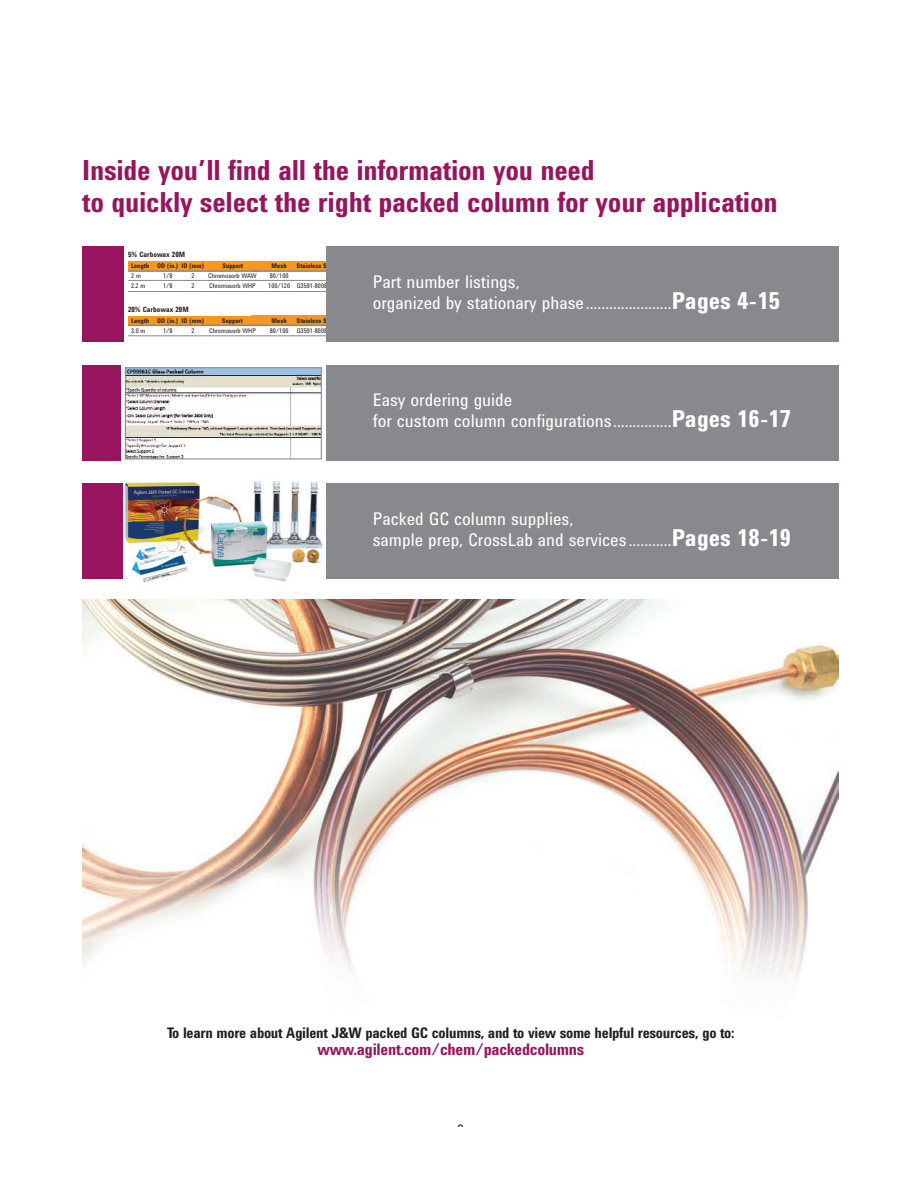
<style>
.page{position:relative;width:918px;height:1188px;background:#fff}
.page>*{position:absolute;margin:0;border:0;box-sizing:border-box;transform-origin:0 0}
.t1{font:700 28.5px/31.5px "Agilent Condensed CFF";letter-spacing:-.01em;color:#99145e}
.t2{font:18px/21px "Agilent Condensed CFF";color:#fff}
.t3{font:700 16.5px "Agilent Condensed CFF";letter-spacing:-.02em;color:#99145e}
.t4{font:700 15px "Agilent Condensed CFF";letter-spacing:-.02em;color:#231f20}
.t5{font:13.5px "Agilent Condensed CFF";color:#231f20}
.t6{font:700 7.5px "Agilent Condensed CFF";color:#231f20}
.t7{font:6.6px/10.5px "Agilent Condensed CFF";color:#231f20}
.t8{font:700 6.6px "Agilent Condensed CFF";color:#231f20}
.s1{font-weight:700;font-size:24px}
</style>
<div class="page">
<img style="left:124px;top:481px;width:199px;height:102px">
<div style="left:251px;top:316px;width:56px;height:9px;background:#f7981d"></div>
<div style="left:297px;top:316px;width:49px;height:9px;background:#f7981d"></div>
<img style="left:127px;top:369px;width:193px;height:88px">
<div style="left:125px;top:367px;width:197px;height:92px;border:1px solid #808285"></div>
<div style="left:326px;top:483px;width:513px;height:96px;background:#87898c"></div>
<div style="left:82px;top:483px;width:40px;height:96px;background:#99145e"></div>
<div style="left:327px;top:365px;width:512px;height:96px;background:#87898c"></div>
<div style="left:82px;top:365px;width:39px;height:96px;background:#99145e"></div>
<div style="left:251px;top:261px;width:56px;height:10px;background:#f7981d"></div>
<div style="left:297px;top:261px;width:49px;height:10px;background:#f7981d"></div>
<div style="left:205px;top:261px;width:56px;height:10px;background:#f7981d"></div>
<div style="left:181px;top:261px;width:24px;height:10px;background:#f7981d"></div>
<div style="left:155px;top:261px;width:26px;height:10px;background:#f7981d"></div>
<div style="left:128px;top:261px;width:27px;height:10px;background:#f7981d"></div>
<div style="left:205px;top:316px;width:55px;height:9px;background:#f7981d"></div>
<hr style="left:205px;top:325px;width:123px;height:1px;background:#87898c">
<hr style="left:205px;top:335px;width:123px;height:1px;background:#87898c">
<div style="left:181px;top:316px;width:24px;height:9px;background:#f7981d"></div>
<div style="left:155px;top:316px;width:26px;height:9px;background:#f7981d"></div>
<div style="left:128px;top:316px;width:27px;height:9px;background:#f7981d"></div>
<svg style="left:128px;top:325px;width:77px;height:1px"></svg>
<hr style="left:251px;top:270px;width:27px;height:2px;background:#87898c">
<hr style="left:278px;top:270px;width:49px;height:2px;background:#87898c">
<hr style="left:205px;top:270px;width:55px;height:2px;background:#87898c">
<hr style="left:181px;top:270px;width:24px;height:2px;background:#87898c">
<hr style="left:155px;top:270px;width:26px;height:2px;background:#87898c">
<hr style="left:128px;top:270px;width:27px;height:2px;background:#87898c">
<svg style="left:128px;top:335px;width:77px;height:1px"></svg>
<svg style="left:260px;top:280px;width:18px;height:1px"></svg>
<hr style="left:278px;top:280px;width:49px;height:1px;background:#87898c">
<hr style="left:205px;top:280px;width:55px;height:1px;background:#87898c">
<svg style="left:128px;top:280px;width:77px;height:1px"></svg>
<svg style="left:260px;top:291px;width:18px;height:1px"></svg>
<hr style="left:278px;top:291px;width:49px;height:1px;background:#87898c">
<hr style="left:205px;top:291px;width:55px;height:1px;background:#87898c">
<svg style="left:128px;top:291px;width:77px;height:1px"></svg>
<div style="left:327px;top:246px;width:512px;height:96px;background:#87898c"></div>
<div style="left:82px;top:246px;width:42px;height:96px;background:#99145e"></div>
<img style="left:82px;top:600px;width:757px;height:380px">
<h1 class="t1" style="left:82px;top:157px;width:697px">Inside you’ll find all the information you need<br>to quickly select the right packed column for your application</h1>
<p class="t6" style="left:128px;top:252px;width:59px">5% Carbowax 20M</p>
<p class="t7" style="left:131px;top:271px;width:16px">2 m<br>2.2 m</p>
<p class="t8" style="left:157px;top:263px;width:23px">OD (in.)</p>
<p class="t7" style="left:163px;top:271px;width:11px">1/8<br>1/8</p>
<p class="t8" style="left:182px;top:263px;width:24px">ID (mm)</p>
<p class="t7" style="left:191px;top:271px;width:5px">2<br>2</p>
<p class="t8" style="left:222px;top:263px;width:22px">Support</p>
<p class="t7" style="left:208px;top:271px;width:50px">Chromosorb WAW<br>Chromosorb WHP</p>
<p class="t8" style="left:131px;top:263px;width:20px">Length</p>
<p class="t8" style="left:272px;top:263px;width:17px">Mesh</p>
<p class="t8" style="left:297px;top:263px;width:42px">Stainless Steel</p>
<p class="t7" style="left:268px;top:271px;width:63px">80/100<br>100/120 G3591-80084</p>
<p class="t6" style="left:128px;top:306px;width:62px">20% Carbowax 20M</p>
<p class="t7" style="left:131px;top:326px;width:16px">3.0 m</p>
<p class="t7" style="left:270px;top:326px;width:62px">80/100 G3591-80084</p>
<p class="t8" style="left:157px;top:318px;width:23px">OD (in.)</p>
<p class="t7" style="left:163px;top:326px;width:11px">1/8</p>
<p class="t8" style="left:182px;top:318px;width:24px">ID (mm)</p>
<p class="t7" style="left:191px;top:326px;width:5px">2</p>
<p class="t8" style="left:222px;top:318px;width:22px">Support</p>
<p class="t7" style="left:209px;top:326px;width:48px">Chromosorb WHP</p>
<p class="t8" style="left:272px;top:318px;width:17px">Mesh</p>
<p class="t8" style="left:131px;top:318px;width:20px">Length</p>
<p class="t2" style="left:373px;top:273px;width:409px">Part number listings,<br>organized by stationary phase......................<span class="s1">Pages 4-15</span></p>
<p class="t2" style="left:373px;top:391px;width:420px">Easy ordering guide<br>for custom column configurations...............<span class="s1">Pages 16-17</span></p>
<p class="t2" style="left:373px;top:510px;width:420px">Packed GC column supplies,<br>sample prep, CrossLab and services...........<span class="s1">Pages 18-19</span></p>
<p class="t4" style="left:167px;top:1027px;width:569px">To learn more about Agilent J&amp;W packed GC columns, and to view some helpful resources, go to:</p>
<p class="t3" style="left:318px;top:1043px;width:268px">www.agilent.com/chem/packedcolumns</p>
<p class="t5" style="left:457px;top:1125px;width:8px">3</p>
</div>
